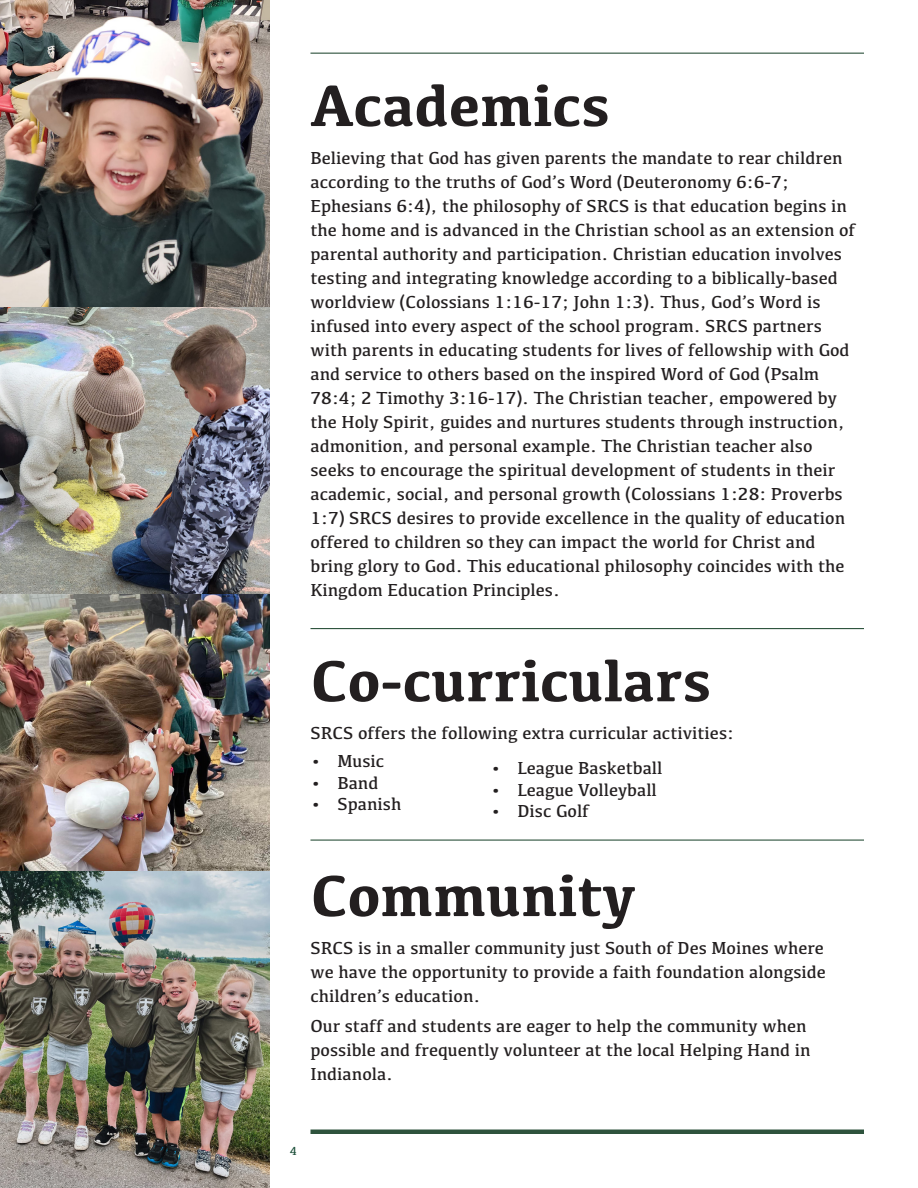
<style>
.page{position:relative;width:918px;height:1188px;background:#fff}
.page>*{position:absolute;margin:0;border:0;box-sizing:border-box;transform-origin:0 0}
.t1{font:700 60px "Kefa";color:#231f20}
.t2{font:18px/24px "Kefa";color:#231f20}
.t3{font:12px "Kefa";color:#1d503a}
</style>
<div class="page">
<img style="left:0;top:0;width:270px;height:872px">
<img style="left:0;top:872px;width:270px;height:316px">
<hr style="left:310px;top:53px;width:554px;height:1px;background:#2e533d">
<hr style="left:310px;top:1130px;width:554px;height:4px;background:#2e533d">
<hr style="left:310px;top:628px;width:554px;height:1px;background:#2e533d">
<hr style="left:310px;top:840px;width:554px;height:1px;background:#2e533d">
<p class="t1" style="left:310px;top:66px;width:301px">Academics</p>
<p class="t2" style="left:310px;top:145px;width:546px">Believing that God has given parents the mandate to rear children according to the truths of God’s Word (Deuteronomy 6:6-7; Ephesians 6:4), the philosophy of SRCS is that education begins in the home and is advanced in the Christian school as an extension of parental authority and participation. Christian education involves testing and integrating knowledge according to a biblically-based worldview (Colossians 1:16-17; John 1:3). Thus, God’s Word is infused into every aspect of the school program. SRCS partners with parents in educating students for lives of fellowship with God and service to others based on the inspired Word of God (Psalm 78:4; 2 Timothy 3:16-17). The Christian teacher, empowered by the Holy Spirit, guides and nurtures students through instruction, admonition, and personal example. The Christian teacher also seeks to encourage the spiritual development of students in their academic, social, and personal growth (Colossians 1:28: Proverbs 1:7) SRCS desires to provide excellence in the quality of education offered to children so they can impact the world for Christ and bring glory to God. This educational philosophy coincides with the Kingdom Education Principles.</p>
<p class="t1" style="left:310px;top:641px;width:402px">Co-curriculars</p>
<p class="t2" style="left:310px;top:720px;width:425px">SRCS offers the following extra curricular activities:</p>
<p class="t2" style="left:310px;top:749px;width:75px">• Music</p>
<p class="t2" style="left:310px;top:770px;width:69px">• Band</p>
<p class="t2" style="left:310px;top:792px;width:92px">• Spanish</p>
<p class="t2" style="left:490px;top:756px;width:174px">• League Basketball</p>
<p class="t2" style="left:490px;top:777px;width:168px">• League Volleyball</p>
<p class="t2" style="left:490px;top:799px;width:100px">• Disc Golf</p>
<p class="t1" style="left:310px;top:856px;width:327px">Community</p>
<p class="t2" style="left:310px;top:935px;width:517px;text-align:justify">SRCS is in a smaller community just South of Des Moines where we have the opportunity to provide a faith foundation alongside children’s education.</p>
<p class="t2" style="left:310px;top:1014px;width:502px">Our staff and students are eager to help the community when possible and frequently volunteer at the local Helping Hand in<br>Indianola.</p>
<p class="t3" style="left:290px;top:1143px;width:9px">4</p>
</div>
